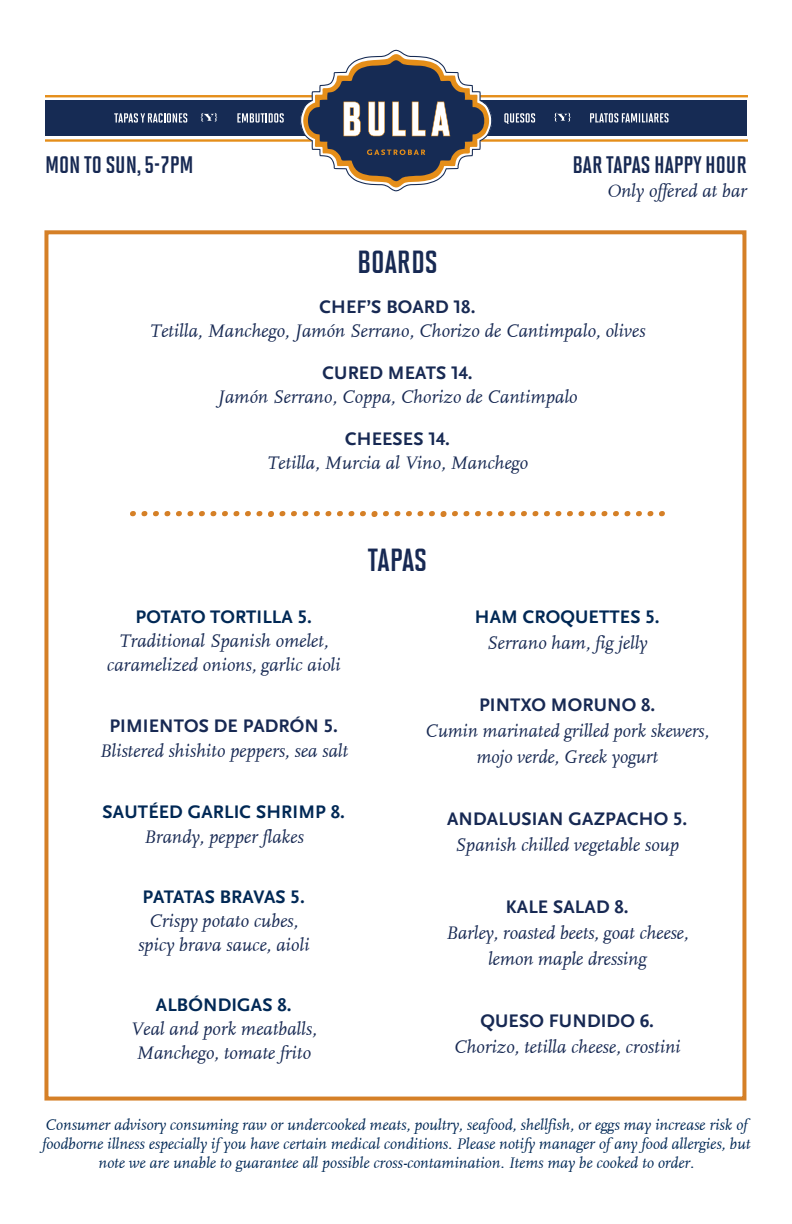
<style>
.page{position:relative;width:792px;height:1224px;background:#fff}
.page>*{position:absolute;margin:0;border:0;box-sizing:border-box;transform-origin:0 0}
.t1{font:32px "Solano Gothic MVB Bd Cap";color:#172953}
.t2{font:24px "Solano Gothic MVB Bd Cap";color:#172953}
.Menu_Item{font:italic 19px/24px "FF Scala";color:#172953;text-align:center}
.Menu_Item-2{font:700 19px/25px "Scala Sans OT";letter-spacing:.01em;color:#002855;text-align:center}
.dish_name{font:italic 16px/19px "FF Scala";color:#002855;text-align:center}
.s1{font-family:"Scala Sans OT";font-weight:700;font-style:normal}
.s2{font-family:"Scala Sans OT";font-weight:700;font-style:normal;color:#002855}
.s3{font-family:"FF Scala";font-weight:400;font-style:italic;color:#172953}
</style>
<div class="page">
<div style="left:45px;top:101px;width:702px;height:35px;background:#162b54"></div>
<svg style="left:504px;top:113px;width:31px;height:11px"></svg>
<svg style="left:554px;top:113px;width:17px;height:9px"></svg>
<svg style="left:590px;top:113px;width:79px;height:9px"></svg>
<svg style="left:114px;top:113px;width:73px;height:10px"></svg>
<svg style="left:201px;top:113px;width:16px;height:9px"></svg>
<svg style="left:237px;top:113px;width:47px;height:10px"></svg>
<hr style="left:45px;top:95px;width:702px;height:2px;background:#e58e19">
<hr style="left:45px;top:139px;width:702px;height:3px;background:#e58e19">
<svg style="left:299px;top:50px;width:194px;height:141px"></svg>
<div style="left:44px;top:230px;width:702px;height:871px;border:4px solid #d58027"></div>
<svg style="left:130px;top:511px;width:6px;height:5px"></svg>
<svg style="left:142px;top:511px;width:5px;height:5px"></svg>
<svg style="left:153px;top:511px;width:6px;height:5px"></svg>
<svg style="left:165px;top:511px;width:5px;height:5px"></svg>
<svg style="left:176px;top:511px;width:6px;height:5px"></svg>
<svg style="left:188px;top:511px;width:5px;height:5px"></svg>
<svg style="left:199px;top:511px;width:6px;height:5px"></svg>
<svg style="left:211px;top:511px;width:5px;height:5px"></svg>
<svg style="left:222px;top:511px;width:6px;height:5px"></svg>
<svg style="left:234px;top:511px;width:5px;height:5px"></svg>
<svg style="left:245px;top:511px;width:6px;height:5px"></svg>
<svg style="left:257px;top:511px;width:5px;height:5px"></svg>
<svg style="left:268px;top:511px;width:6px;height:6px"></svg>
<svg style="left:280px;top:511px;width:5px;height:5px"></svg>
<svg style="left:291px;top:511px;width:6px;height:5px"></svg>
<svg style="left:303px;top:511px;width:5px;height:5px"></svg>
<svg style="left:314px;top:511px;width:6px;height:5px"></svg>
<svg style="left:326px;top:511px;width:5px;height:5px"></svg>
<svg style="left:337px;top:511px;width:6px;height:5px"></svg>
<svg style="left:349px;top:511px;width:5px;height:5px"></svg>
<svg style="left:360px;top:511px;width:6px;height:5px"></svg>
<svg style="left:372px;top:511px;width:17px;height:6px"></svg>
<svg style="left:395px;top:511px;width:5px;height:5px"></svg>
<svg style="left:406px;top:511px;width:6px;height:5px"></svg>
<svg style="left:418px;top:511px;width:5px;height:5px"></svg>
<svg style="left:429px;top:511px;width:6px;height:5px"></svg>
<svg style="left:441px;top:511px;width:17px;height:6px"></svg>
<svg style="left:464px;top:511px;width:5px;height:5px"></svg>
<svg style="left:475px;top:511px;width:6px;height:5px"></svg>
<svg style="left:487px;top:511px;width:5px;height:5px"></svg>
<svg style="left:498px;top:511px;width:6px;height:5px"></svg>
<svg style="left:510px;top:511px;width:5px;height:5px"></svg>
<svg style="left:521px;top:511px;width:6px;height:5px"></svg>
<svg style="left:533px;top:511px;width:5px;height:5px"></svg>
<svg style="left:544px;top:511px;width:6px;height:5px"></svg>
<svg style="left:556px;top:511px;width:5px;height:5px"></svg>
<svg style="left:567px;top:511px;width:6px;height:5px"></svg>
<svg style="left:579px;top:511px;width:5px;height:5px"></svg>
<svg style="left:590px;top:511px;width:6px;height:5px"></svg>
<svg style="left:602px;top:511px;width:5px;height:5px"></svg>
<svg style="left:613px;top:511px;width:6px;height:5px"></svg>
<svg style="left:625px;top:511px;width:5px;height:5px"></svg>
<svg style="left:636px;top:511px;width:6px;height:5px"></svg>
<svg style="left:648px;top:511px;width:5px;height:5px"></svg>
<svg style="left:659px;top:511px;width:6px;height:5px"></svg>
<p class="t2" style="left:45px;top:152px;width:150px">MON TO SUN, 5-7PM</p>
<p class="t2" style="left:572px;top:152px;width:176px">BAR TAPAS HAPPY HOUR</p>
<p class="Menu_Item" style="left:607px;top:180px;width:142px">Only offered at bar</p>
<p class="t1" style="left:357px;top:245px;width:82px">BOARDS</p>
<p class="Menu_Item" style="left:150px;top:295px;width:497px"><span class="s1">CHEF’S BOARD 18.<br></span>Tetilla, Manchego, Jamón Serrano, Chorizo de Cantimpalo, olives</p>
<p class="Menu_Item" style="left:217px;top:361px;width:361px"><span class="s1">CURED MEATS 14.<br></span>Jamón Serrano, Coppa, Chorizo de Cantimpalo</p>
<p class="Menu_Item" style="left:267px;top:427px;width:263px"><span class="s1">CHEESES 14.<br></span>Tetilla, Murcia al Vino, Manchego</p>
<p class="Menu_Item" style="left:107px;top:605px;width:235px"><span class="s2">POTATO TORTILLA 5.<br></span>Traditional Spanish omelet, caramelized onions, garlic aioli</p>
<p class="Menu_Item" style="left:99px;top:714px;width:250px;line-height:25px"><span class="s1">PIMIENTOS DE PADRÓN 5.<br></span>Blistered shishito peppers, sea salt</p>
<p class="Menu_Item-2" style="left:103px;top:800px;width:244px">SAUTÉED GARLIC SHRIMP 8.<br><span class="s3">Brandy, pepper flakes</span></p>
<p class="Menu_Item" style="left:138px;top:885px;width:173px"><span class="s2">PATATAS BRAVAS 5.<br></span>Crispy potato cubes, spicy brava sauce, aioli</p>
<p class="Menu_Item" style="left:131px;top:993px;width:188px"><span class="s2">ALBÓNDIGAS 8.<br></span>Veal and pork meatballs,<br>Manchego, tomate frito</p>
<p class="t1" style="left:368px;top:542px;width:61px">TAPAS</p>
<p class="Menu_Item" style="left:475px;top:604px;width:186px;line-height:26px"><span class="s2">HAM CROQUETTES 5.<br></span>Serrano ham, fig jelly</p>
<p class="Menu_Item" style="left:425px;top:692px;width:285px;line-height:26px"><span class="s1">PINTXO MORUNO 8.<br></span>Cumin marinated grilled pork skewers, mojo verde, Greek yogurt</p>
<p class="Menu_Item" style="left:447px;top:806px;width:242px;line-height:26px"><span class="s1">ANDALUSIAN GAZPACHO 5.<br></span>Spanish chilled vegetable soup</p>
<p class="Menu_Item" style="left:446px;top:894px;width:244px;line-height:26px"><span class="s1">KALE SALAD 8.<br></span>Barley, roasted beets, goat cheese, lemon maple dressing</p>
<p class="Menu_Item" style="left:454px;top:1008px;width:228px;line-height:26px"><span class="s1">QUESO FUNDIDO 6.<br></span>Chorizo, tetilla cheese, crostini</p>
<p class="dish_name" style="left:42px;top:1116px;width:710px">Consumer advisory consuming raw or undercooked meats, poultry, seafood, shellfish, or eggs may increase risk of foodborne illness especially if you have certain medical conditions. Please notify manager of any food allergies, but note we are unable to guarantee all possible cross-contamination. Items may be cooked to order.</p>
</div>
